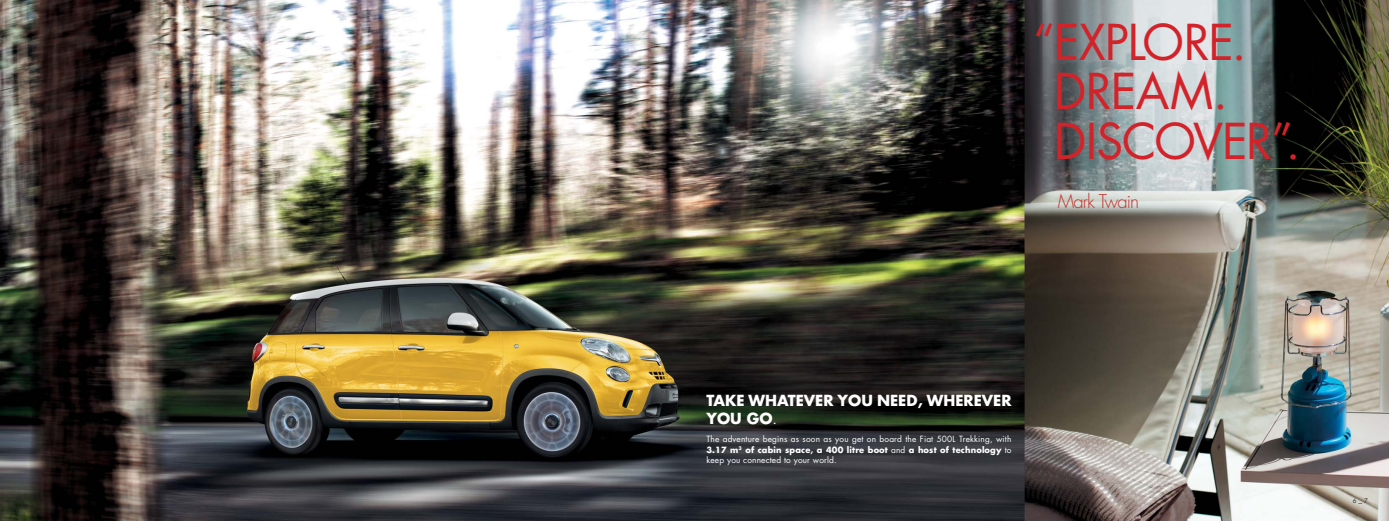
<style>
.page{position:relative;width:1389px;height:521px;background:#fff}
.page>*{position:absolute;margin:0;border:0;box-sizing:border-box;transform-origin:0 0}
.t1{font:48.12px/49.9px "Futura";letter-spacing:-.02em;color:#d2232a}
.t2{font:300 18.38px "Futura";letter-spacing:-.05em;color:#c4322f}
.t3{font:700 14.88px/17.5px "Futura";color:#fff}
.t4{font:8.31px/10.5px "Futura";letter-spacing:.02em;color:#fff;text-align:justify}
.t5{font:6.12px "Futura";color:#231f20}
.s1{font-weight:400}
.s2{font-weight:700}
</style>
<div class="page">
<img style="left:0;top:0;width:1389px;height:521px">
<h1 class="t1" style="left:1054px;top:21px;width:248px;text-indent:-21px">“ EXPLORE.<br>DREAM.<br>DISCOVER”.</h1>
<h2 class="t2" style="left:1058px;top:193px;width:83px">Mark Twain</h2>
<h3 class="t3" style="left:706px;top:393px;width:307px">TAKE WHATEVER YOU NEED, WHEREVER<br>YOU GO<span class="s1">.</span></h3>
<p class="t4" style="left:706px;top:434px;width:307px">The adventure begins as soon as you get on board the Fiat 500L Trekking, with <span class="s2">3.17 m</span><sup>3</sup> <span class="s2">of cabin space, a 400 litre boot</span> and <span class="s2">a host of technology</span> to keep you connected to your world.</p>
<p class="t5" style="left:1353px;top:498px;width:16px">6−7</p>
</div>
